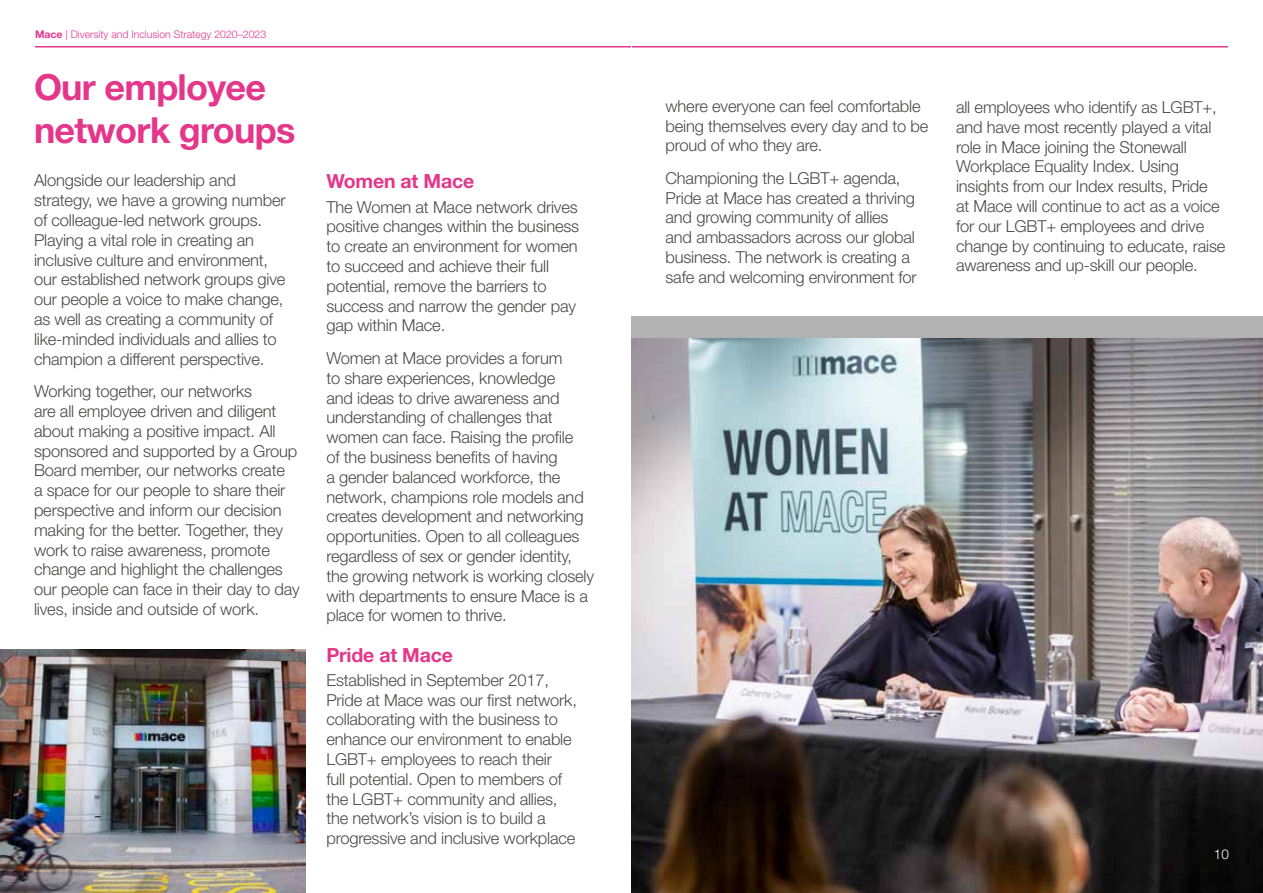
<style>
.page{position:relative;width:1263px;height:893px;background:#fff}
.page>*{position:absolute;margin:0;border:0;box-sizing:border-box;transform-origin:0 0}
.t1{font:700 36px/43.2px "Helvetica Neue LT Std";letter-spacing:-.02em;color:#e4368a}
.t2{font:700 19.5px "Helvetica Neue LT Std";letter-spacing:-.01em;color:#e4368a}
.t3{font:300 16.5px/19.8px "Helvetica Neue LT Std";letter-spacing:-.01em;color:#4a4a49}
.t4{font:300 13.5px "Helvetica Neue LT Std";color:#fff}
.t5{font:300 10.5px "Helvetica Neue LT Std";color:#e4368a}
.s1{font-weight:700}
</style>
<div class="page">
<div style="left:631px;top:317px;width:632px;height:576px;background:#b3b2b2"></div>
<img style="left:631px;top:338px;width:632px;height:555px">
<img style="left:0;top:649px;width:305px;height:244px">
<hr style="left:35px;top:46px;width:596px;height:2px;background:#e4368a">
<hr style="left:632px;top:46px;width:596px;height:2px;background:#e4368a">
<p class="t5" style="left:35px;top:28px;width:233px"><span class="s1">Mace</span> | Diversity and Inclusion Strategy 2020–2023</p>
<h1 class="t1" style="left:34px;top:64px;width:263px">Our employee network groups</h1>
<p class="t3" style="left:34px;top:170px;width:253px">Alongside our leadership and strategy, we have a growing number of colleague-led network groups.<br>Playing a vital role in creating an inclusive culture and environment, our established network groups give our people a voice to make change, as well as creating a community of like-minded individuals and allies to champion a different perspective.</p>
<p class="t3" style="left:34px;top:381px;width:267px">Working together, our networks<br>are all employee driven and diligent about making a positive impact. All sponsored and supported by a Group Board member, our networks create<br>a space for our people to share their perspective and inform our decision making for the better. Together, they work to raise awareness, promote change and highlight the challenges our people can face in their day to day lives, inside and outside of work.</p>
<p class="t2" style="left:326px;top:169px;width:149px">Women at Mace</p>
<p class="t3" style="left:326px;top:196px;width:254px">The Women at Mace network drives positive changes within the business to create an environment for women to succeed and achieve their full potential, remove the barriers to success and narrow the gender pay gap within Mace.</p>
<p class="t3" style="left:326px;top:348px;width:269px">Women at Mace provides a forum<br>to share experiences, knowledge<br>and ideas to drive awareness and understanding of challenges that women can face. Raising the profile<br>of the business benefits of having<br>a gender balanced workforce, the network, champions role models and creates development and networking opportunities. Open to all colleagues regardless of sex or gender identity, the growing network is working closely with departments to ensure Mace is a place for women to thrive.</p>
<p class="t2" style="left:326px;top:643px;width:128px">Pride at Mace</p>
<p class="t3" style="left:326px;top:670px;width:252px">Established in September 2017, Pride at Mace was our first network, collaborating with the business to enhance our environment to enable LGBT+ employees to reach their<br>full potential. Open to members of the LGBT+ community and allies, the network’s vision is to build a progressive and inclusive workplace</p>
<p class="t3" style="left:665px;top:96px;width:264px">where everyone can feel comfortable being themselves every day and to be proud of who they are.</p>
<p class="t3" style="left:665px;top:168px;width:253px">Championing the LGBT+ agenda, Pride at Mace has created a thriving and growing community of allies and ambassadors across our global business. The network is creating a safe and welcoming environment for</p>
<p class="t3" style="left:956px;top:97px;width:271px">all employees who identify as LGBT+, and have most recently played a vital role in Mace joining the Stonewall Workplace Equality Index. Using insights from our Index results, Pride<br>at Mace will continue to act as a voice for our LGBT+ employees and drive change by continuing to educate, raise awareness and up-skill our people.</p>
<p class="t4" style="left:1214px;top:846px;width:17px">10</p>
</div>
